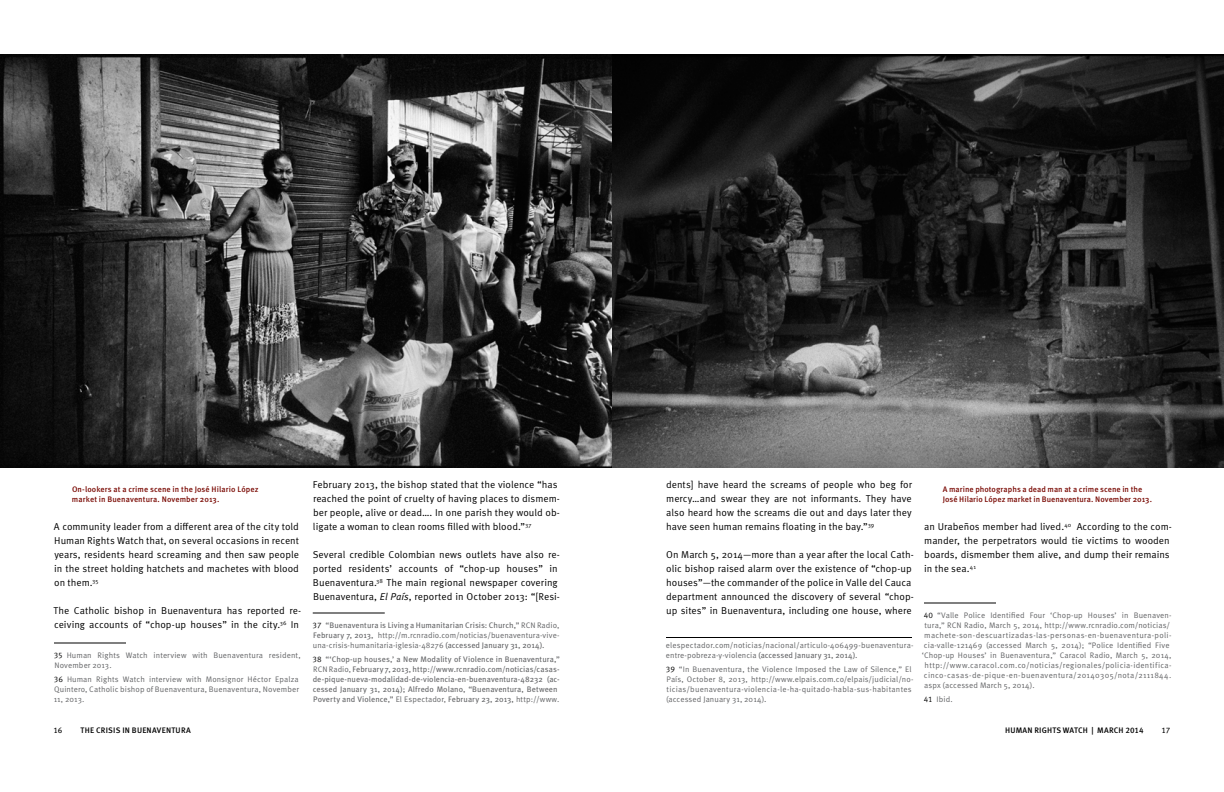
<style>
.page{position:relative;width:1224px;height:792px;background:#fff}
.page>*{position:absolute;margin:0;border:0;box-sizing:border-box;transform-origin:0 0}
.t1{font:10px/14px "Meta Pro Norm";color:#000}
.t2{font:8px/10px "Meta Pro Norm";letter-spacing:.015em;color:#636466}
.t3{font:8px/10px "Meta Pro";letter-spacing:.005em;color:#636466}
.t4{font:500 8px/10px "Meta Pro";letter-spacing:.01em;color:#7a0a04}
.t5{font:8px "Meta Pro Norm";letter-spacing:.04em;color:#636466}
.t6{font:8px "Meta Pro Norm";letter-spacing:.035em;color:#636466}
.t7{font:500 8px "Meta Pro";letter-spacing:.025em;color:#000}
.t8{font:8px "Meta Pro";color:#000}
.s1{font-family:"Meta Pro"}
.s2{color:#000}
.s3{font-family:"Meta Pro Norm Ita"}
.s4{font-family:"Meta Pro Norm";color:#000}
.s5{font-family:"Meta Pro Norm"}
</style>
<div class="page">
<hr style="left:666px;top:637px;width:246px;height:1px;background:#000">
<hr style="left:924px;top:603px;width:72px;height:1px;background:#000">
<hr style="left:54px;top:643px;width:72px;height:1px;background:#000">
<hr style="left:313px;top:613px;width:72px;height:1px;background:#000">
<img style="left:0;top:54px;width:1224px;height:414px">
<p class="t1" style="left:666px;top:477px;width:247px;text-align:justify">dents] have heard the screams of people who beg for mercy…and swear they are not informants. They have also heard how the screams die out and days later they have seen human remains floating in the bay.”<sup>39</sup></p>
<p class="t1" style="left:666px;top:547px;width:249px">On March 5, 2014—more than a year after the local Cath&shy;olic bishop raised alarm over the existence of “chop-up houses”—the commander of the police in Valle del Cauca department announced the discovery of several “chop&shy;up sites” in Buenaventura, including one house, where</p>
<p class="t2" style="left:666px;top:639px;width:249px">elespectador.com/noticias/nacional/articulo-406499-buenaventura&shy;entre-pobreza-y-violencia <span class="s1">(accessed January 31, 2014).</span></p>
<p class="t2" style="left:666px;top:664px;width:249px"><span class="s2">39</span> “In Buenaventura, the Violence Imposed the Law of Silence,” El País, October 8, 2013, http://www.elpais.com.co/elpais/judicial/no&shy;ticias/buenaventura-violencia-le-ha-quitado-habla-sus-habitantes (accessed January 31, 2014)<span class="s1">.</span></p>
<p class="t1" style="left:313px;top:477px;width:248px">February 2013, the bishop stated that the violence “has reached the point of cruelty of having places to dismem&shy;ber people, alive or dead…. In one parish they would ob&shy;ligate a woman to clean rooms filled with blood.”<sup>37</sup></p>
<p class="t1" style="left:313px;top:547px;width:249px">Several credible Colombian news outlets have also re&shy;ported residents’ accounts of “chop-up houses” in Buenaventura.<sup>38</sup> The main regional newspaper covering Buenaventura, <span class="s3">El País</span>, reported in October 2013: “[Resi-</p>
<p class="t3" style="left:313px;top:619px;width:248px"><span class="s4">37</span> “Buenaventura is Living a Humanitarian Crisis: Church,” <span class="s5">RCN Radio,</span></p>
<p class="t2" style="left:313px;top:629px;width:248px"><span class="s1">February 7, 2013,</span> http://m.rcnradio.com/noticias/buenaventura-vive&shy;una-crisis-humanitaria-iglesia-48276 <span class="s1">(accessed January 31, 2014).</span></p>
<p class="t3" style="left:313px;top:654px;width:249px"><span class="s4">38</span> “‘Chop-up houses,’ a New Modality of Violence in Buenaventura,” <span class="s5">RCN Radio,</span> February 7, 2013, http://www.rcnradio.com/noticias/casas&shy;de-pique-nueva-modalidad-de-violencia-en-buenaventura-48232 (ac&shy;cessed January 31, 2014); Alfredo Molano, “Buenaventura, Between Poverty and Violence,” <span class="s5">El Espectador,</span> February 23, 2013, <span class="s5">http://www.</span></p>
<p class="t4" style="left:72px;top:484px;width:188px">On-lookers at a crime scene in the José H ilario López market in Buenaventura. November 2013.</p>
<p class="t4" style="left:943px;top:484px;width:211px">A marine photographs a dead man at a crime scene in the<br>José H ilario López market in Buenaventura. N ovember 2013.</p>
<p class="t1" style="left:54px;top:519px;width:247px;text-align:justify">A community leader from a different area of the city told Human Rights Watch that, on several occasions in recent years, residents heard screaming and then saw people in the street holding hatchets and machetes with blood on them.<sup>35</sup></p>
<p class="t1" style="left:54px;top:603px;width:249px">The Catholic bishop in Buenaventura has reported re&shy;ceiving accounts of “chop-up houses” in the city.<sup>36</sup> In</p>
<p class="t2" style="left:54px;top:649px;width:248px"><span class="s2">35</span> Human Rights Watch interview with Buenaventura resident,<br>November 2013.</p>
<p class="t2" style="left:54px;top:674px;width:247px;text-align:justify"><span class="s2">36</span> Human Rights Watch interview with Monsignor Héctor Epalza Quintero, Catholic bishop of Buenaventura, Buenaventura, November 11, 2013.</p>
<p class="t1" style="left:924px;top:519px;width:249px">an Urabeños member had lived.<sup>40</sup> According to the com&shy;mander, the perpetrators would tie victims to wooden boards, dismember them alive, and dump their remains in the sea.<sup>41</sup></p>
<p class="t2" style="left:924px;top:609px;width:249px"><span class="s2">40</span> “Valle Police Identified Four ‘Chop-up Houses’ in Buenaven-</p>
<p class="t2" style="left:925px;top:619px;width:247px">tura,” RCN Radio, March 5, 2014, http://www.rcnradio.com/noticias/</p>
<p class="t5" style="left:924px;top:629px;width:249px">machete-son-descuartizadas-las-personas-en-buenaventura-poli-</p>
<p class="t2" style="left:924px;top:639px;width:247px">cia-valle-121469 (accessed March 5, 2014); “Police Identified Five</p>
<p class="t2" style="left:922px;top:649px;width:251px">‘Chop-up Houses’ in Buenaventura,” Caracol Radio, March 5, 2014,</p>
<p class="t6" style="left:925px;top:659px;width:248px">http://www.caracol.com.co/noticias/regionales/policia-identifica-</p>
<p class="t5" style="left:924px;top:669px;width:249px">cinco-casas-de-pique-en-buenaventura/20140305/nota/2111844.</p>
<p class="t2" style="left:924px;top:679px;width:112px">aspx (accessed March 5, 2014).</p>
<p class="t2" style="left:924px;top:694px;width:30px"><span class="s2">41</span> Ibid.</p>
<p class="t8" style="left:54px;top:724px;width:10px">16</p>
<p class="t7" style="left:81px;top:724px;width:26px">The Crisis</p>
<p class="t7" style="left:122px;top:724px;width:65px">i n Buenaventura</p>
<p class="t7" style="left:1005px;top:724px;width:140px">HU MAN RIGHTS WATCH | MARCH 2014</p>
<p class="t8" style="left:1162px;top:724px;width:10px">17</p>
</div>
